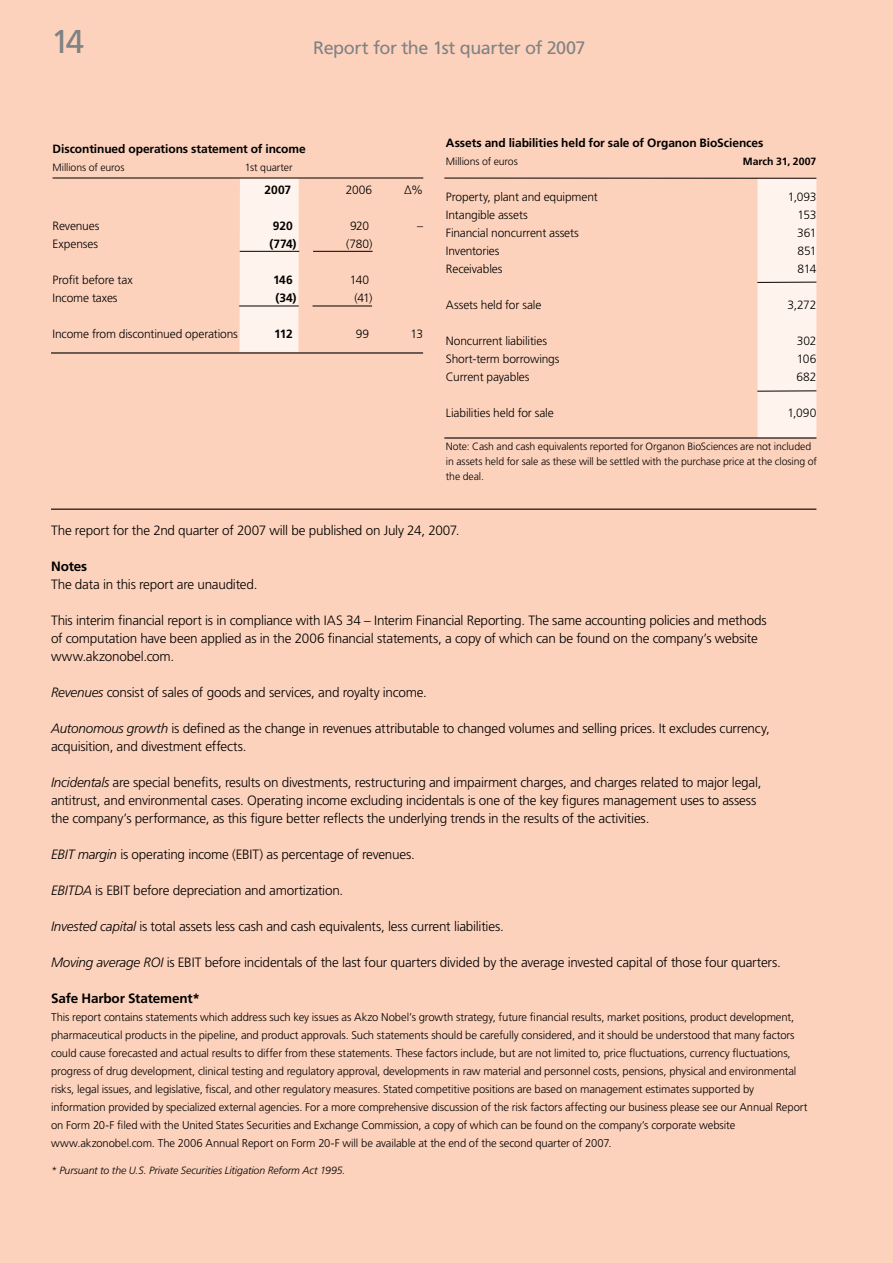
<style>
.page{position:relative;width:893px;height:1263px;background:#fdd2bc}
.page>*{position:absolute;margin:0;border:0;box-sizing:border-box;transform-origin:0 0}
.t1{font:33px "Frutiger LT Std";color:#808284}
.t2{font:18px "Frutiger LT Std";letter-spacing:-.025em;color:#808284}
.t3{font:300 13.5px/18px "Frutiger LT Std";letter-spacing:-.015em;color:#000}
.t4{font:700 13.5px "Frutiger LT Std";letter-spacing:-.01em;color:#000}
.t5{font:300 12px "Frutiger LT Std";letter-spacing:-.01em;color:#000}
.t6{font:700 12px "Frutiger LT Std";letter-spacing:-.005em;color:#000}
.t7{font:300 11.25px/18px "Frutiger LT Std";letter-spacing:-.01em;color:#000}
.t8{font:300 10.5px/15px "Frutiger LT Std";letter-spacing:-.01em;color:#000}
.t9{font:italic 300 10.5px "Frutiger LT Std";letter-spacing:-.01em;color:#000}
.t10{font:700 10.5px "Frutiger LT Std";color:#000}
.s1{font-style:italic}
</style>
<div class="page">
<hr style="left:51px;top:509px;width:765px;height:1px;background:#000">
<div style="left:757px;top:178px;width:59px;height:260px;background:#fff4ed"></div>
<div style="left:240px;top:179px;width:59px;height:173px;background:#fff4ed"></div>
<hr style="left:444px;top:437px;width:372px;height:2px;background:#000">
<hr style="left:51px;top:352px;width:372px;height:2px;background:#000">
<hr style="left:444px;top:178px;width:372px;height:1px;background:#000">
<hr style="left:53px;top:178px;width:370px;height:1px;background:#000">
<hr style="left:757px;top:282px;width:59px;height:1px;background:#000">
<hr style="left:757px;top:390px;width:59px;height:2px;background:#000">
<hr style="left:240px;top:251px;width:59px;height:1px;background:#000">
<hr style="left:313px;top:251px;width:60px;height:1px;background:#000">
<hr style="left:239px;top:306px;width:60px;height:1px;background:#000">
<hr style="left:313px;top:306px;width:59px;height:1px;background:#000">
<h1 class="t1" style="left:51px;top:22px;width:35px">14</h1>
<h2 class="t2" style="left:313px;top:37px;width:274px">Report for the 1st quarter of 2007</h2>
<p class="t6" style="left:53px;top:142px;width:255px">Discontinued operations statement of income</p>
<p class="t8" style="left:53px;top:160px;width:73px">Millions of euros</p>
<p class="t8" style="left:245px;top:160px;width:49px">1st quarter</p>
<p class="t6" style="left:265px;top:182px;width:28px">2007</p>
<p class="t5" style="left:346px;top:183px;width:28px">2006</p>
<p class="t5" style="left:404px;top:183px;width:20px">∆%</p>
<p class="t5" style="left:53px;top:219px;width:48px">Revenues</p>
<p class="t6" style="left:273px;top:218px;width:21px">920</p>
<p class="t5" style="left:350px;top:219px;width:21px">920</p>
<p class="t5" style="left:417px;top:219px;width:7px">–</p>
<p class="t5" style="left:53px;top:237px;width:47px">Expenses</p>
<p class="t6" style="left:269px;top:236px;width:29px">(774)</p>
<p class="t5" style="left:346px;top:237px;width:28px">(780)</p>
<p class="t5" style="left:53px;top:273px;width:82px">Profit before tax</p>
<p class="t6" style="left:273px;top:272px;width:21px">146</p>
<p class="t5" style="left:350px;top:273px;width:21px">140</p>
<p class="t5" style="left:53px;top:291px;width:67px">Income taxes</p>
<p class="t6" style="left:275px;top:290px;width:23px">(34)</p>
<p class="t5" style="left:355px;top:291px;width:19px">(41)</p>
<p class="t5" style="left:53px;top:327px;width:187px">Income from discontinued operations</p>
<p class="t6" style="left:274px;top:326px;width:20px">112</p>
<p class="t5" style="left:356px;top:327px;width:15px">99</p>
<p class="t5" style="left:411px;top:327px;width:14px">13</p>
<p class="t6" style="left:446px;top:136px;width:319px">Assets and liabilities held for sale of Organon BioSciences</p>
<p class="t8" style="left:446px;top:154px;width:73px">Millions of euros</p>
<p class="t10" style="left:743px;top:155px;width:75px">March 31, 2007</p>
<p class="t5" style="left:446px;top:190px;width:153px">Property, plant and equipment</p>
<p class="t5" style="left:788px;top:190px;width:30px">1,093</p>
<p class="t5" style="left:446px;top:208px;width:83px">Intangible assets</p>
<p class="t5" style="left:797px;top:208px;width:20px">153</p>
<p class="t5" style="left:446px;top:226px;width:135px">Financial noncurrent assets</p>
<p class="t5" style="left:797px;top:226px;width:21px">361</p>
<p class="t5" style="left:446px;top:244px;width:55px">Inventories</p>
<p class="t5" style="left:798px;top:244px;width:20px">851</p>
<p class="t5" style="left:446px;top:262px;width:58px">Receivables</p>
<p class="t5" style="left:798px;top:262px;width:20px">814</p>
<p class="t5" style="left:446px;top:298px;width:97px">Assets held for sale</p>
<p class="t5" style="left:787px;top:298px;width:30px">3,272</p>
<p class="t5" style="left:446px;top:334px;width:103px">Noncurrent liabilities</p>
<p class="t5" style="left:797px;top:334px;width:21px">302</p>
<p class="t5" style="left:446px;top:352px;width:115px">Short-term borrowings</p>
<p class="t5" style="left:797px;top:352px;width:21px">106</p>
<p class="t5" style="left:446px;top:370px;width:85px">Current payables</p>
<p class="t5" style="left:796px;top:370px;width:21px">682</p>
<p class="t5" style="left:446px;top:406px;width:109px">Liabilities held for sale</p>
<p class="t5" style="left:787px;top:406px;width:31px">1,090</p>
<p class="t8" style="left:446px;top:439px;width:373px">Note: Cash and cash equivalents reported for Organon BioSciences are not included in assets held for sale as these will be settled with the purchase price at the closing of the deal.</p>
<p class="t3" style="left:51px;top:522px;width:410px">The report for the 2nd quarter of 2007 will be published on July 24, 2007.</p>
<p class="t4" style="left:51px;top:559px;width:38px">Notes</p>
<p class="t3" style="left:51px;top:576px;width:208px">The data in this report are unaudited.</p>
<p class="t3" style="left:51px;top:612px;width:717px">This interim financial report is in compliance with IAS 34 – Interim Financial Reporting. The same accounting policies and methods of computation have been applied as in the 2006 financial statements, a copy of which can be found on the company’s website www.akzonobel.com.</p>
<p class="t3" style="left:51px;top:684px;width:377px"><span class="s1">Revenues</span> consist of sales of goods and services, and royalty income.</p>
<p class="t3" style="left:51px;top:720px;width:720px"><span class="s1">Autonomous growth</span> is defined as the change in revenues attributable to changed volumes and selling prices. It excludes currency, acquisition, and divestment effects.</p>
<p class="t3" style="left:51px;top:774px;width:712px"><span class="s1">Incidentals</span> are special benefits, results on divestments, restructuring and impairment charges, and charges related to major legal, antitrust, and environmental cases. Operating income excluding incidentals is one of the key figures management uses to assess the company’s performance, as this figure better reflects the underlying trends in the results of the activities.</p>
<p class="t3" style="left:51px;top:846px;width:365px"><span class="s1">EBIT margin</span> is operating income (EBIT) as percentage of revenues.</p>
<p class="t3" style="left:51px;top:882px;width:294px"><span class="s1">EBITDA</span> is EBIT before depreciation and amortization.</p>
<p class="t3" style="left:51px;top:918px;width:454px"><span class="s1">Invested capital</span> is total assets less cash and cash equivalents, less current liabilities.</p>
<p class="t3" style="left:51px;top:954px;width:731px"><span class="s1">Moving average ROI</span> is EBIT before incidentals of the last four quarters divided by the average invested capital of those four quarters.</p>
<p class="t4" style="left:51px;top:991px;width:151px">Safe Harbor Statement*</p>
<p class="t7" style="left:51px;top:1009px;width:758px">This report contains statements which address such key issues as Akzo Nobel’s growth strategy, future financial results, market positions, product development, pharmaceutical products in the pipeline, and product approvals. Such statements should be carefully considered, and it should be understood that many factors could cause forecasted and actual results to differ from these statements. These factors include, but are not limited to, price fluctuations, currency fluctuations, progress of drug development, clinical testing and regulatory approval, developments in raw material and personnel costs, pensions, physical and environmental risks, legal issues, and legislative, fiscal, and other regulatory measures. Stated competitive positions are based on management estimates supported by information provided by specialized external agencies. For a more comprehensive discussion of the risk factors affecting our business please see our Annual Report on Form 20-F filed with the United States Securities and Exchange Commission, a copy of which can be found on the company’s corporate website www.akzonobel.com. The 2006 Annual Report on Form 20-F will be available at the end of the second quarter of 2007.</p>
<p class="t9" style="left:51px;top:1165px;width:296px">* Pursuant to the U.S. Private Securities Litigation Reform Act 1995.</p>
</div>
